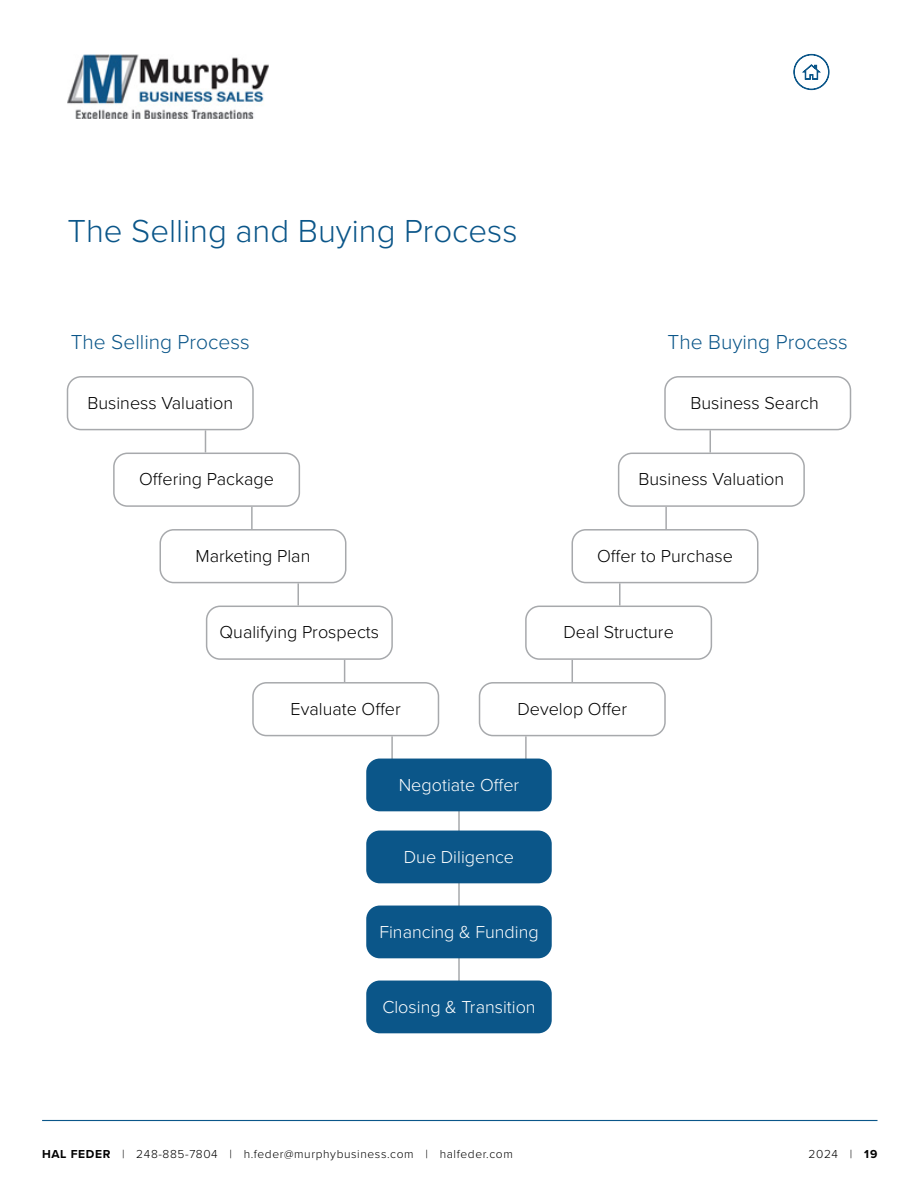
<style>
.page{position:relative;width:918px;height:1188px;background:#fff}
.page>*{position:absolute;margin:0;border:0;box-sizing:border-box;transform-origin:0 0}
.t1{font:300 33px "Proxima Nova";color:#0b5689}
.t2{font:300 21px "Proxima Nova";color:#0b5689}
.t3{font:300 18px "Proxima Nova";color:#000}
.t4{font:300 18px "Proxima Nova";color:#fff}
.t5{font:300 12px "Proxima Nova";letter-spacing:.05em;color:#000}
.s1{font-weight:700}
</style>
<div class="page">
<img style="left:68px;top:54px;width:201px;height:65px">
<hr style="left:42px;top:1120px;width:835px;height:1px;background:#0b5689">
<svg style="left:793px;top:54px;width:37px;height:36px"></svg>
<hr style="left:458px;top:800px;width:2px;height:205px;background:#a7a9ac">
<hr style="left:391px;top:736px;width:2px;height:36px;background:#a7a9ac">
<svg style="left:344px;top:660px;width:1px;height:22px"></svg>
<hr style="left:297px;top:583px;width:2px;height:23px;background:#a7a9ac">
<hr style="left:251px;top:507px;width:2px;height:23px;background:#a7a9ac">
<svg style="left:205px;top:430px;width:1px;height:23px"></svg>
<hr style="left:525px;top:736px;width:2px;height:36px;background:#a7a9ac">
<svg style="left:572px;top:660px;width:1px;height:22px"></svg>
<hr style="left:619px;top:583px;width:2px;height:23px;background:#a7a9ac">
<hr style="left:665px;top:507px;width:2px;height:23px;background:#a7a9ac">
<svg style="left:710px;top:430px;width:1px;height:23px"></svg>
<div style="left:366px;top:759px;width:186px;height:52px;background:#0b5689;border-radius:14px"></div>
<div style="left:366px;top:831px;width:186px;height:52px;background:#0b5689;border-radius:14px"></div>
<div style="left:366px;top:906px;width:186px;height:52px;background:#0b5689;border-radius:14px"></div>
<div style="left:366px;top:981px;width:186px;height:52px;background:#0b5689;border-radius:14px"></div>
<div style="left:664px;top:376px;width:187px;height:54px;border:2px solid #a7a9ac;border-radius:14px"></div>
<div style="left:618px;top:453px;width:187px;height:54px;border:2px solid #a7a9ac;border-radius:14px"></div>
<div style="left:572px;top:529px;width:187px;height:54px;border:2px solid #a7a9ac;border-radius:14px"></div>
<div style="left:525px;top:606px;width:187px;height:54px;border:2px solid #a7a9ac;border-radius:14px"></div>
<div style="left:479px;top:682px;width:187px;height:54px;border:2px solid #a7a9ac;border-radius:14px"></div>
<div style="left:67px;top:376px;width:187px;height:54px;border:2px solid #a7a9ac;border-radius:14px"></div>
<div style="left:113px;top:453px;width:187px;height:54px;border:2px solid #a7a9ac;border-radius:14px"></div>
<div style="left:159px;top:529px;width:187px;height:54px;border:2px solid #a7a9ac;border-radius:14px"></div>
<div style="left:206px;top:606px;width:187px;height:54px;border:2px solid #a7a9ac;border-radius:14px"></div>
<div style="left:252px;top:682px;width:187px;height:54px;border:2px solid #a7a9ac;border-radius:14px"></div>
<h1 class="t1" style="left:68px;top:206px;width:451px">The Selling and Buying Process</h1>
<p class="t2" style="left:71px;top:327px;width:181px">The Selling Process</p>
<p class="t2" style="left:668px;top:327px;width:182px">The Buying Process</p>
<p class="t3" style="left:87px;top:390px;width:147px">Business Valuation</p>
<p class="t3" style="left:690px;top:390px;width:130px">Business Search</p>
<p class="t3" style="left:139px;top:466px;width:136px">Offering Package</p>
<p class="t3" style="left:639px;top:466px;width:147px">Business Valuation</p>
<p class="t3" style="left:196px;top:542px;width:116px">Marketing Plan</p>
<p class="t3" style="left:597px;top:542px;width:137px">Offer to Purchase</p>
<p class="t3" style="left:220px;top:619px;width:161px">Qualifying Prospects</p>
<p class="t3" style="left:563px;top:619px;width:112px">Deal Structure</p>
<p class="t3" style="left:291px;top:696px;width:112px">Evaluate Offer</p>
<p class="t3" style="left:517px;top:696px;width:111px">Develop Offer</p>
<p class="t4" style="left:399px;top:771px;width:122px">Negotiate Offer</p>
<p class="t4" style="left:404px;top:843px;width:112px">Due Diligence</p>
<p class="t4" style="left:379px;top:918px;width:161px">Financing &amp; Funding</p>
<p class="t4" style="left:382px;top:993px;width:155px">Closing &amp; Transition</p>
<p class="t5" style="left:42px;top:1145px;width:472px"><span class="s1">HAL FEDER</span> | 248-885-7804 | h.feder@murphybusiness.com | halfeder.com</p>
<p class="t5" style="left:809px;top:1145px;width:70px">2024 | <span class="s1">19</span></p>
</div>
